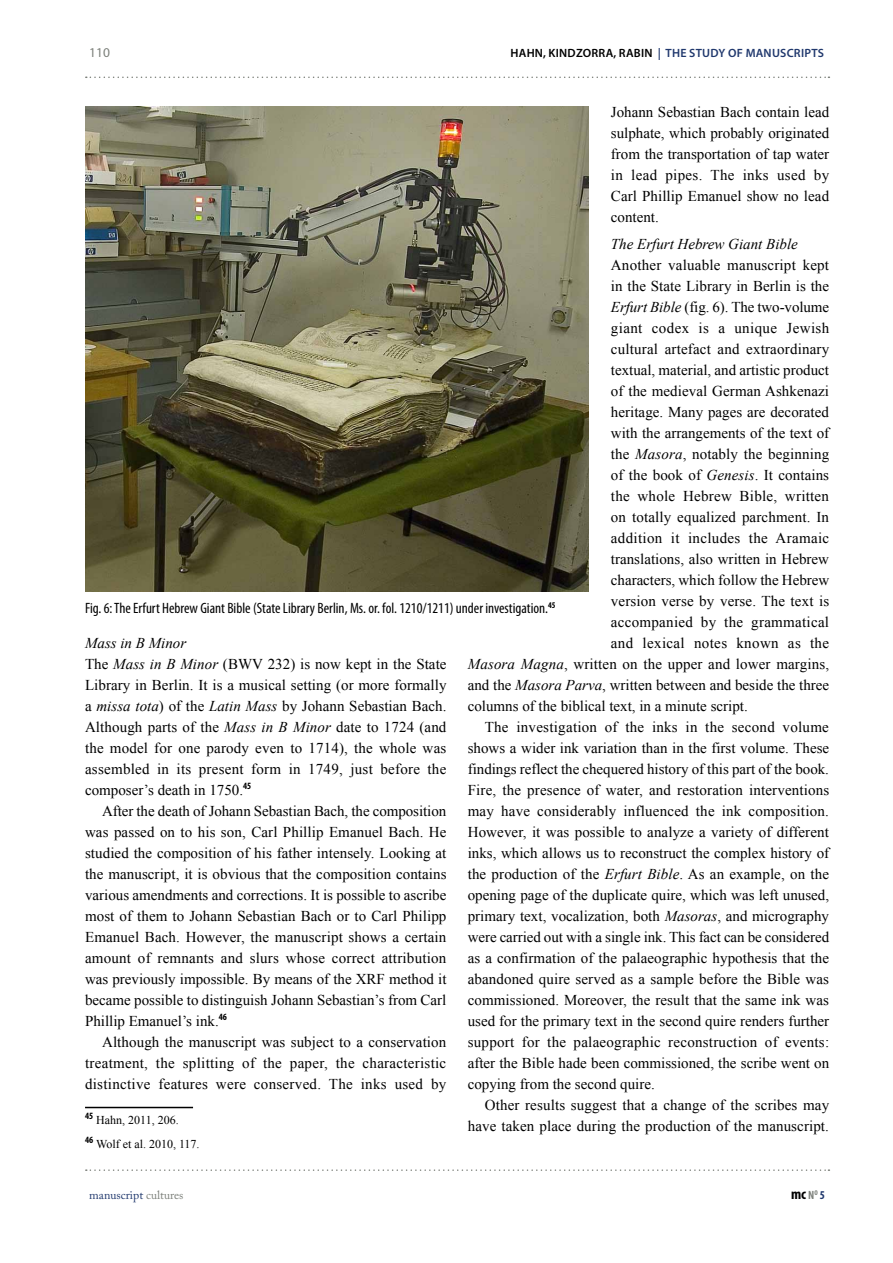
<style>
.page{position:relative;width:893px;height:1263px;background:#fff}
.page>*{position:absolute;margin:0;border:0;box-sizing:border-box;transform-origin:0 0}
.t1{font:15px/21px "Times New Roman";letter-spacing:.005em;color:#000;text-align:justify}
.t2{font:condensed 15px "Myriad Pro";color:#000}
.t3{font:15px "Times New Roman";letter-spacing:.025em;color:#000}
.t4{font:italic 15px "Times New Roman";color:#000}
.t5{font:700 condensed 15px "Myriad Pro";color:#000}
.t6{font:13.5px "Myriad Pro";color:#7c807a}
.t7{font:12px "Times New Roman";color:#000}
.t8{font:600 12px "Myriad Pro";letter-spacing:.02em;color:#20386d}
.t9{font:12px "Adobe Caslon Pro";color:#20386d}
.t10{font:600 12px "Myriad Pro";letter-spacing:.02em;color:#000}
.t11{font:700 condensed 9.6px "Myriad Pro";color:#000}
.s1{color:#000}
.s2{font-style:italic}
.s3{color:#7c807a}
.s4{font-size:12px;color:#7c807a}
.s5{font-size:12px;color:#20386d}
</style>
<div class="page">
<hr style="left:85px;top:1107px;width:108px;height:1px;background:#000">
<img style="left:85px;top:106px;width:504px;height:485px">
<svg style="left:86px;top:77px;width:743px;height:1px"></svg>
<svg style="left:86px;top:1169px;width:743px;height:2px"></svg>
<p class="t6" style="left:89px;top:44px;width:22px">110</p>
<p class="t10" style="left:510px;top:45px;width:81px">HAH N, KINDZORRA</p>
<p class="t8" style="left:613px;top:45px;width:212px"><span class="s1">, RABIN</span> | TH E STUDY OF MANUSCRIPTS</p>
<p class="t1" style="left:611px;top:101px;width:220px">Johann Sebastian Bach contain lead sulphate, which probably originated from the transportation of tap water in lead pipes. The inks used by Carl Phillip Emanuel show no lead content.</p>
<p class="t4" style="left:611px;top:233px;width:188px">The Erfurt Hebrew Giant Bible</p>
<p class="t1" style="left:611px;top:254px;width:220px">Another valuable manuscript kept</p>
<p class="t1" style="left:611px;top:275px;width:220px">in the State Library in Berlin is the</p>
<p class="t1" style="left:611px;top:296px;width:220px"><span class="s2">Erfurt Bible</span> (fig. 6). The two-volume</p>
<p class="t3" style="left:611px;top:318px;width:220px">giant codex is a unique Jewish</p>
<p class="t1" style="left:611px;top:338px;width:220px">cultural artefact and extraordinary</p>
<p class="t1" style="left:611px;top:359px;width:220px">textual, material, and artistic product</p>
<p class="t1" style="left:611px;top:380px;width:220px">of the medieval German Ashkenazi</p>
<p class="t1" style="left:611px;top:401px;width:220px">heritage. Many pages are decorated</p>
<p class="t1" style="left:611px;top:422px;width:220px">with the arrangements of the text of</p>
<p class="t1" style="left:611px;top:443px;width:220px">the <span class="s2">Masora</span>, notably the beginning</p>
<p class="t1" style="left:611px;top:464px;width:220px">of the book of <span class="s2">Genesis</span>. It contains</p>
<p class="t1" style="left:611px;top:485px;width:220px">the whole Hebrew Bible, written</p>
<p class="t1" style="left:611px;top:506px;width:220px">on totally equalized parchment. In</p>
<p class="t1" style="left:611px;top:527px;width:220px">addition it includes the Aramaic</p>
<p class="t1" style="left:611px;top:548px;width:220px">translations, also written in Hebrew</p>
<p class="t1" style="left:611px;top:569px;width:220px">characters, which follow the Hebrew</p>
<p class="t1" style="left:611px;top:590px;width:220px">version verse by verse. The text is</p>
<p class="t1" style="left:611px;top:611px;width:220px">accompanied by the grammatical</p>
<p class="t3" style="left:611px;top:633px;width:220px">and lexical notes known as the</p>
<p class="t1" style="left:468px;top:653px;width:363px"><span class="s2">Masora Magna</span>, written on the upper and lower margins,</p>
<p class="t1" style="left:468px;top:674px;width:363px">and the <span class="s2">Masora Parva</span>, written between and beside the three</p>
<p class="t1" style="left:468px;top:695px;width:281px">columns of the biblical text, in a minute script.</p>
<p class="t1" style="left:485px;top:716px;width:346px">The investigation of the inks in the second volume</p>
<p class="t1" style="left:468px;top:737px;width:363px">shows a wider ink variation than in the first volume. These</p>
<p class="t1" style="left:468px;top:758px;width:363px">findings reflect the chequered history of this part of the book.</p>
<p class="t1" style="left:468px;top:779px;width:363px">Fire, the presence of water, and restoration interventions</p>
<p class="t1" style="left:468px;top:800px;width:363px">may have considerably influenced the ink composition.</p>
<p class="t1" style="left:468px;top:821px;width:363px">However, it was possible to analyze a variety of different</p>
<p class="t1" style="left:468px;top:842px;width:363px">inks, which allows us to reconstruct the complex history of</p>
<p class="t1" style="left:468px;top:863px;width:363px">the production of the <span class="s2">Erfurt Bible</span>. As an example, on the</p>
<p class="t1" style="left:468px;top:884px;width:363px">opening page of the duplicate quire, which was left unused,</p>
<p class="t1" style="left:468px;top:905px;width:363px">primary text, vocalization, both <span class="s2">Masoras</span>, and micrography</p>
<p class="t1" style="left:468px;top:926px;width:363px">were carried out with a single ink. This fact can be considered</p>
<p class="t1" style="left:468px;top:947px;width:363px">as a confirmation of the palaeographic hypothesis that the</p>
<p class="t1" style="left:468px;top:968px;width:363px">abandoned quire served as a sample before the Bible was</p>
<p class="t1" style="left:468px;top:989px;width:363px">commissioned. Moreover, the result that the same ink was</p>
<p class="t1" style="left:468px;top:1010px;width:363px">used for the primary text in the second quire renders further</p>
<p class="t1" style="left:468px;top:1031px;width:363px">support for the palaeographic reconstruction of events:</p>
<p class="t1" style="left:468px;top:1052px;width:363px">after the Bible hade been commissioned, the scribe went on</p>
<p class="t1" style="left:468px;top:1073px;width:189px">copying from the second quire.</p>
<p class="t1" style="left:485px;top:1094px;width:346px">Other results suggest that a change of the scribes may</p>
<p class="t1" style="left:468px;top:1115px;width:363px">have taken place during the production of the manuscript.</p>
<p class="t2" style="left:85px;top:599px;width:472px">Fig. 6: The Erfurt Hebrew Giant Bible (State Library Berlin, Ms. or. fol. 1210/1211) under investigation.<sup>45</sup></p>
<p class="t1" style="left:85px;top:632px;width:363px;text-align:left"><span class="s2">Mass in B Minor<br></span>The <span class="s2">Mass in B Minor</span> (BWV 232) is now kept in the State Library in Berlin. It is a musical setting (or more formally a <span class="s2">missa tota</span>) of the <span class="s2">Latin Mass</span> by Johann Sebastian Bach.<br>Although parts of the <span class="s2">Mass in B Minor</span> date to 1724 (and the model for one parody even to 1714), the whole was assembled in its present form in 1749, just before the composer’s death in 1750.<sup>45</sup></p>
<p class="t1" style="left:85px;top:800px;width:363px;text-indent:17px">After the death of Johann Sebastian Bach, the composition was passed on to his son, Carl Phillip Emanuel Bach. He studied the composition of his father intensely. Looking at the manuscript, it is obvious that the composition contains various amendments and corrections. It is possible to ascribe most of them to Johann Sebastian Bach or to Carl Philipp Emanuel Bach. However, the manuscript shows a certain amount of remnants and slurs whose correct attribution was previously impossible. By means of the XRF method it became possible to distinguish Johann Sebastian’s from Carl Phillip Emanuel’s ink.<sup>46</sup></p>
<p class="t1" style="left:85px;top:1031px;width:363px;text-indent:17px">Although the manuscript was subject to a conservation treatment, the splitting of the paper, the characteristic distinctive features were conserved. The inks used by</p>
<p class="t11" style="left:85px;top:1109px;width:10px">45</p>
<p class="t7" style="left:96px;top:1112px;width:84px">Hahn, 2011, 206.</p>
<p class="t11" style="left:85px;top:1133px;width:10px">46</p>
<p class="t7" style="left:96px;top:1136px;width:105px">Wolf et al. 2010, 117.</p>
<p class="t9" style="left:89px;top:1188px;width:96px">manuscript <span class="s3">cultures</span></p>
<p class="t5" style="left:791px;top:1185px;width:35px">mc<span class="s4">N</span><sup>o</sup> <span class="s5">5</span></p>
</div>
